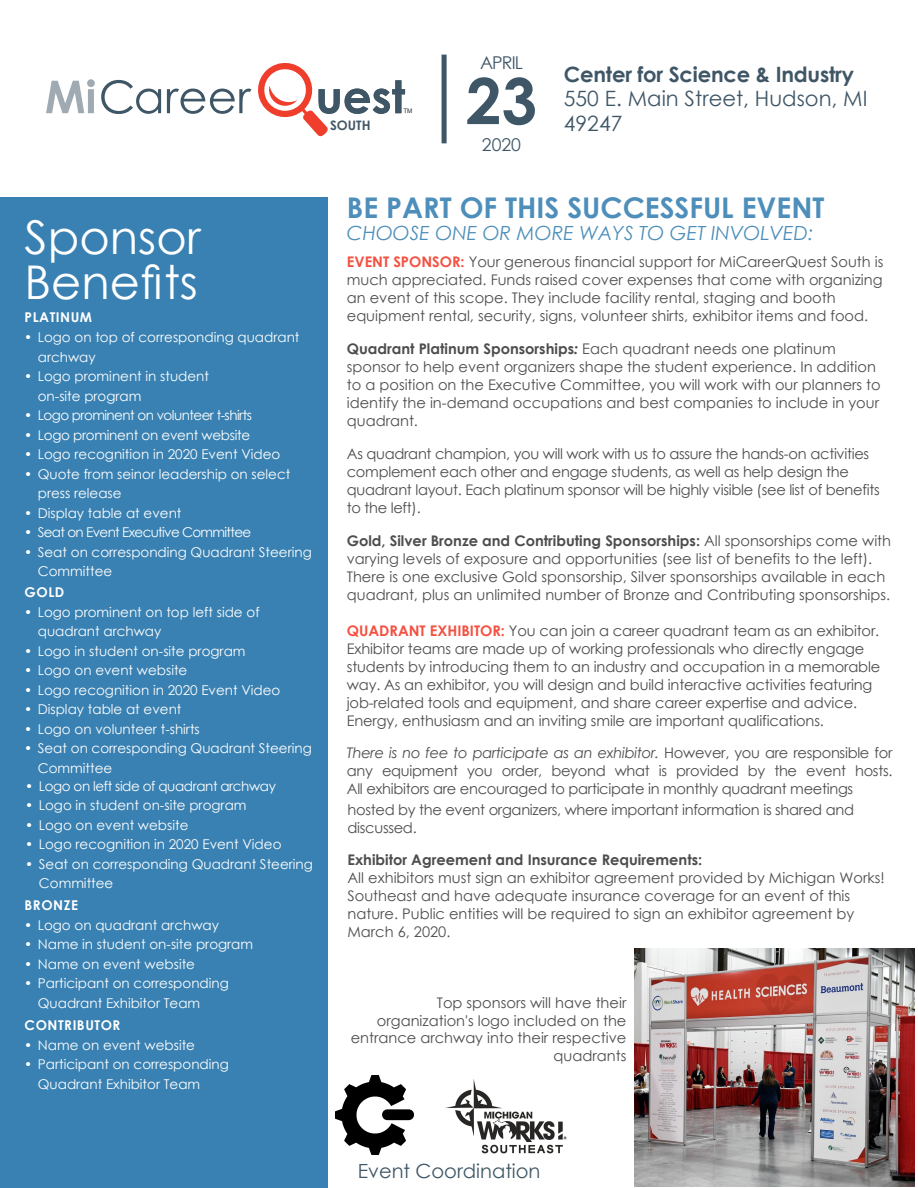
<style>
.page{position:relative;width:918px;height:1188px;background:#fff}
.page>*{position:absolute;margin:0;border:0;box-sizing:border-box;transform-origin:0 0}
.t1{font:700 63.6px "Century Gothic";color:#3f5666}
.t2{font:46.5px/45px "Century Gothic";color:#fff}
.t3{font:700 28.5px "Century Gothic";color:#4d8eba}
.t4{font:21.15px/24.3px "Century Gothic";color:#3f5666}
.t5{font:700 21.15px "Century Gothic";letter-spacing:-.01em;color:#3f5666}
.t6{font:italic 19.5px "Century Gothic";color:#4d8eba}
.t7{font:19.5px "Century Gothic";color:#3f5766}
.t8{font:17.7px "Century Gothic";letter-spacing:-.05em;color:#3f5666}
.t9{font:14.7px/18px "Century Gothic";color:#4d4d4f}
.t10{font:14.7px/18px "Century Gothic";letter-spacing:-.02em;color:#4d4d4f}
.t11{font:14.7px/17.5px "Century Gothic";color:#4c4d4f;text-align:right}
.t12{font:700 14.7px "Century Gothic";color:#4d4d4f}
.t13{font:13.5px/19.5px "Century Gothic";color:#fff}
.t14{font:13.5px "Century Gothic";letter-spacing:-.04em;color:#fff}
.t15{font:13.5px "Century Gothic";letter-spacing:-.03em;color:#fff}
.t16{font:13.5px "Century Gothic";letter-spacing:-.05em;color:#fff}
.t17{font:700 13.5px "Century Gothic";letter-spacing:.04em;color:#fff}
.t18{font:13.5px "Century Gothic";letter-spacing:-.02em;color:#fff}
.t19{font:700 13.05px "Century Gothic";color:#415767}
.t20{font:6.3px "Arial";color:#222e35}
.s1{font-weight:700;color:#f35141}
.s2{font-weight:700}
.s3{font-weight:700;font-style:italic}
.s4{font-style:italic}
</style>
<div class="page">
<div style="left:0;top:198px;width:328px;height:990px;background:#3981b2"></div>
<svg style="left:46px;top:79px;width:49px;height:34px"></svg>
<svg style="left:101px;top:80px;width:60px;height:34px"></svg>
<svg style="left:167px;top:63px;width:238px;height:74px"></svg>
<div style="left:442px;top:55px;width:5px;height:88px;background:#3f5666"></div>
<img style="left:634px;top:948px;width:280px;height:238px">
<img style="left:336px;top:1075px;width:77px;height:79px">
<img style="left:446px;top:1079px;width:121px;height:75px">
<h2 class="t2" style="left:25px;top:214px;width:178px">Sponsor<br>Benefits</h2>
<p class="t17" style="left:25px;top:307px;width:69px">PLATINUM</p>
<p class="t13" style="left:38px;top:327px;width:263px;text-indent:-14px">• Logo on top of corresponding quadrant archway</p>
<p class="t13" style="left:38px;top:366px;width:173px;text-indent:-14px">• Logo prominent in student on-site program</p>
<p class="t14" style="left:24px;top:406px;width:229px">• Logo prominent on volunteer t-shirts</p>
<p class="t18" style="left:24px;top:425px;width:228px">• Logo prominent on event website</p>
<p class="t13" style="left:24px;top:444px;width:258px">• Logo recognition in 2020 Event Video</p>
<p class="t13" style="left:38px;top:464px;width:254px;text-indent:-14px">• Quote from seinor leadership on select press release</p>
<p class="t13" style="left:24px;top:503px;width:159px">• Display table at event</p>
<p class="t16" style="left:24px;top:523px;width:229px">• Seat on Event Executive Committee</p>
<p class="t13" style="left:38px;top:542px;width:276px;text-indent:-14px">• Seat on corresponding Quadrant Steering<br>Committee</p>
<p class="t17" style="left:25px;top:582px;width:41px">GOLD</p>
<p class="t13" style="left:38px;top:602px;width:223px;text-indent:-14px">• Logo prominent on top left side of quadrant archway</p>
<p class="t13" style="left:24px;top:641px;width:223px">• Logo in student on-site program</p>
<p class="t13" style="left:24px;top:660px;width:165px">• Logo on event website</p>
<p class="t13" style="left:24px;top:680px;width:258px">• Logo recognition in 2020 Event Video</p>
<p class="t13" style="left:24px;top:699px;width:159px">• Display table at event</p>
<p class="t13" style="left:24px;top:719px;width:177px">• Logo on volunteer t-shirts</p>
<p class="t13" style="left:38px;top:738px;width:276px;text-indent:-14px">• Seat on corresponding Quadrant Steering<br>Committee</p>
<p class="t15" style="left:25px;top:776px;width:252px">• Logo on left side of quadrant archway</p>
<p class="t13" style="left:25px;top:795px;width:223px">• Logo in student on-site program</p>
<p class="t13" style="left:25px;top:815px;width:165px">• Logo on event website</p>
<p class="t13" style="left:25px;top:834px;width:258px">• Logo recognition in 2020 Event Video</p>
<p class="t13" style="left:39px;top:854px;width:276px;text-indent:-14px">• Seat on corresponding Quadrant Steering<br>Committee</p>
<p class="t17" style="left:25px;top:895px;width:55px">BRONZE</p>
<p class="t13" style="left:24px;top:915px;width:196px">• Logo on quadrant archway</p>
<p class="t13" style="left:24px;top:934px;width:231px">• Name in student on-site program</p>
<p class="t13" style="left:24px;top:954px;width:172px">• Name on event website</p>
<p class="t13" style="left:38px;top:973px;width:193px;text-indent:-14px">• Participant on corresponding<br>Quadrant Exhibitor Team</p>
<p class="t17" style="left:25px;top:1015px;width:97px">CONTRIBUTOR</p>
<p class="t13" style="left:24px;top:1035px;width:172px">• Name on event website</p>
<p class="t13" style="left:38px;top:1054px;width:193px;text-indent:-14px">• Participant on corresponding<br>Quadrant Exhibitor Team</p>
<p class="t19" style="left:330px;top:115px;width:42px">SOUTH</p>
<p class="t20" style="left:403px;top:107px;width:11px">TM</p>
<p class="t8" style="left:480px;top:50px;width:44px">APRIL</p>
<h1 class="t1" style="left:466px;top:53px;width:73px">23</h1>
<p class="t8" style="left:482px;top:133px;width:41px">2020</p>
<h3 class="t5" style="left:564px;top:58px;width:292px">Center for Science &amp; Industry</h3>
<h3 class="t4" style="left:564px;top:86px;width:305px">550 E. Main Street, Hudson, MI<br>49247</h3>
<h3 class="t3" style="left:347px;top:186px;width:479px">BE PART OF THIS SUCCESSFUL EVENT</h3>
<h3 class="t6" style="left:347px;top:220px;width:468px">CHOOSE ONE OR MORE WAYS TO GET INVOLVED:</h3>
<p class="t9" style="left:347px;top:253px;width:538px"><span class="s1">EVENT SPONSOR:</span> Your generous financial support for MiCareerQuest South is much appreciated. Funds raised cover expenses that come with organizing an event of this scope. They include facility rental, staging and booth equipment rental, security, signs, volunteer shirts, exhibitor items and food.</p>
<p class="t9" style="left:347px;top:340px;width:536px"><span class="s2">Quadrant Platinum Sponsorships</span><span class="s3">:</span> Each quadrant needs one platinum sponsor to help event organizers shape the student experience. In addition to a position on the Executive Committee, you will work with our planners to identify the in-demand occupations and best companies to include in your quadrant.</p>
<p class="t10" style="left:347px;top:445px;width:534px">As quadrant champion, you will work with us to assure the hands-on activities complement each other and engage students, as well as help design the quadrant layout. Each platinum sponsor will be highly visible (see list of benefits to the left).</p>
<p class="t9" style="left:347px;top:532px;width:546px"><span class="s2">Gold, Silver Bronze and Contributing Sponsorships:</span> All sponsorships come with varying levels of exposure and opportunities (see list of benefits to the left).<br>There is one exclusive Gold sponsorship, Silver sponsorships available in each quadrant, plus an unlimited number of Bronze and Contributing sponsorships.</p>
<p class="t9" style="left:347px;top:622px;width:535px"><span class="s1">QUADRANT EXHIBITOR:</span> You can join a career quadrant team as an exhibitor.<br>Exhibitor teams are made up of working professionals who directly engage students by introducing them to an industry and occupation in a memorable way. As an exhibitor, you will design and build interactive activities featuring job-related tools and equipment, and share career expertise and advice.<br>Energy, enthusiasm and an inviting smile are important qualifications.</p>
<p class="t9" style="left:347px;top:743px;width:547px;text-align:justify"><span class="s4">There is no fee to participate as an exhibitor.</span> However, you are responsible for any equipment you order, beyond what is provided by the event hosts.<br>All exhibitors are encouraged to participate in monthly quadrant meetings</p>
<p class="t10" style="left:348px;top:801px;width:508px">hosted by the event organizers, where important information is shared and discussed.</p>
<p class="t12" style="left:348px;top:848px;width:356px">Exhibitor Agreement and Insurance Requirements:</p>
<p class="t9" style="left:348px;top:868px;width:539px">All exhibitors must sign an exhibitor agreement provided by Michigan Works!<br>Southeast and have adequate insurance coverage for an event of this nature. Public entities will be required to sign an exhibitor agreement by March 6, 2020.</p>
<p class="t11" style="left:351px;top:994px;width:277px">Top sponsors will have their organization's logo included on the entrance archway into their respective quadrants</p>
<h3 class="t7" style="left:358px;top:1158px;width:184px">Event Coordination</h3>
</div>
